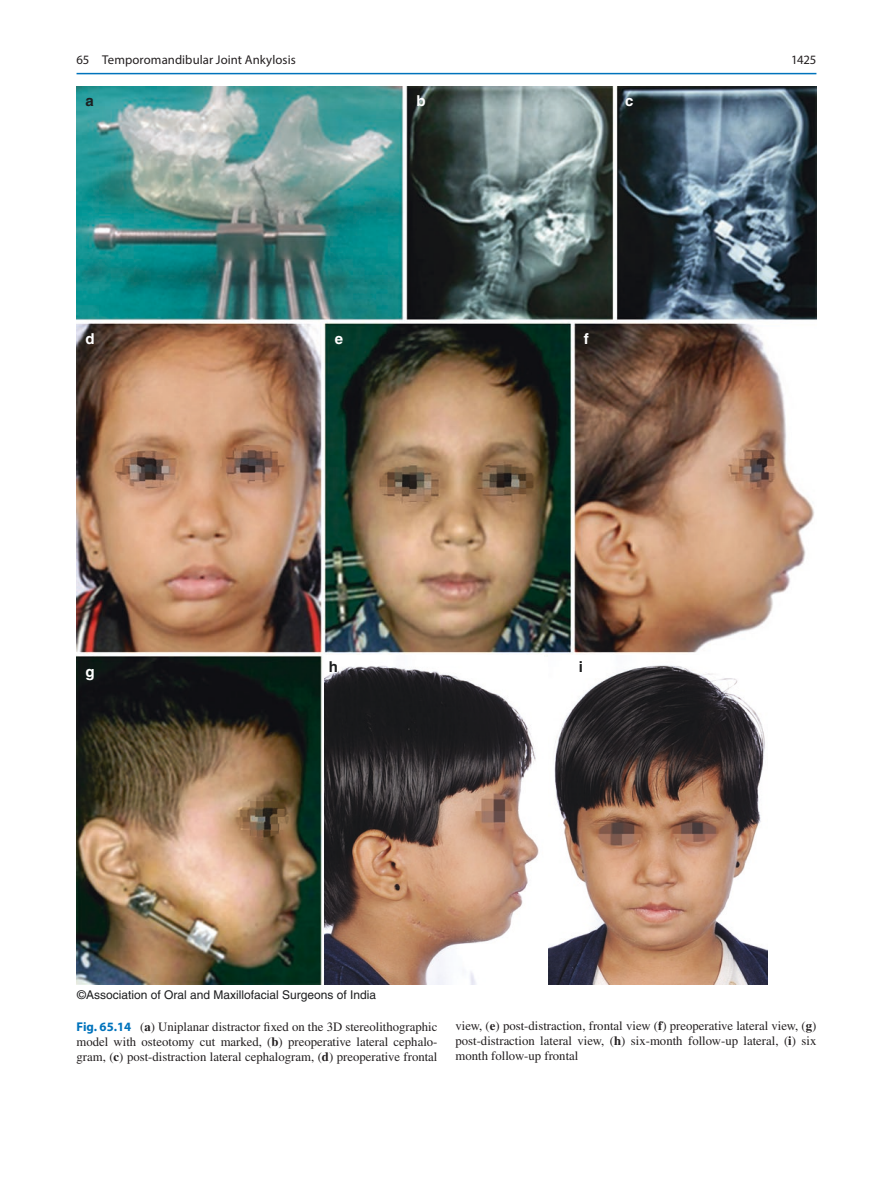
<style>
.page{position:relative;width:893px;height:1187px;background:#fff}
.page>*{position:absolute;margin:0;border:0;box-sizing:border-box;transform-origin:0 0}
.t1{font:15px "Helvetica Bold 5";color:#fff}
.t2{font:15px "Helvetica Bold 5";color:#1d1e1f}
.t3{font:12.75px/15px "Times LT Std";color:#231f20;text-align:justify}
.t4{font:12.75px "Myriad Pro Regular 3";letter-spacing:.005em;color:#231f20}
.t5{font:12.75px "Myriad Pro";color:#231f20}
.t6{font:12px "Helvetica 2";color:#1d1e1f}
.s1{font-family:"Myriad Pro";font-weight:700;color:#0073bc}
.s2{font-weight:700}
</style>
<div class="page">
<img style="left:77px;top:87px;width:739px;height:897px">
<img style="left:325px;top:655px;width:218px;height:329px">
<img style="left:548px;top:655px;width:219px;height:329px">
<hr style="left:77px;top:73px;width:739px;height:1px;background:#0073bc">
<p class="t4" style="left:77px;top:52px;width:221px">65 Temporomandibular Joint Ankylosis</p>
<p class="t2" style="left:86px;top:92px;width:10px">a</p>
<p class="t1" style="left:416px;top:92px;width:11px">b</p>
<p class="t1" style="left:625px;top:92px;width:10px">c</p>
<p class="t1" style="left:86px;top:330px;width:11px">d</p>
<p class="t1" style="left:335px;top:330px;width:10px">e</p>
<p class="t1" style="left:584px;top:330px;width:6px">f</p>
<p class="t1" style="left:86px;top:662px;width:11px">g</p>
<p class="t2" style="left:329px;top:657px;width:11px">h</p>
<p class="t2" style="left:579px;top:657px;width:6px">i</p>
<p class="t6" style="left:77px;top:988px;width:300px">©Association of Oral and Maxillofacial Surgeons of India</p>
<p class="t5" style="left:791px;top:52px;width:27px">1425</p>
<p class="t3" style="left:77px;top:1018px;width:362px"><span class="s1">Fig. 65.14</span> (<span class="s2">a</span>) Uniplanar distractor fixed on the 3D stereolithographic model with osteotomy cut marked, (<span class="s2">b</span>) preoperative lateral cephalo&shy;gram, (<span class="s2">c</span>) post-distraction lateral cephalogram, (<span class="s2">d</span>) preoperative frontal</p>
<p class="t3" style="left:455px;top:1017px;width:362px">view, (<span class="s2">e</span>) post-distraction, frontal view (<span class="s2">f</span>) preoperative lateral view, (<span class="s2">g</span>) post-distraction lateral view, (<span class="s2">h</span>) six-month follow-up lateral, (<span class="s2">i</span>) six month follow-up frontal</p>
</div>
